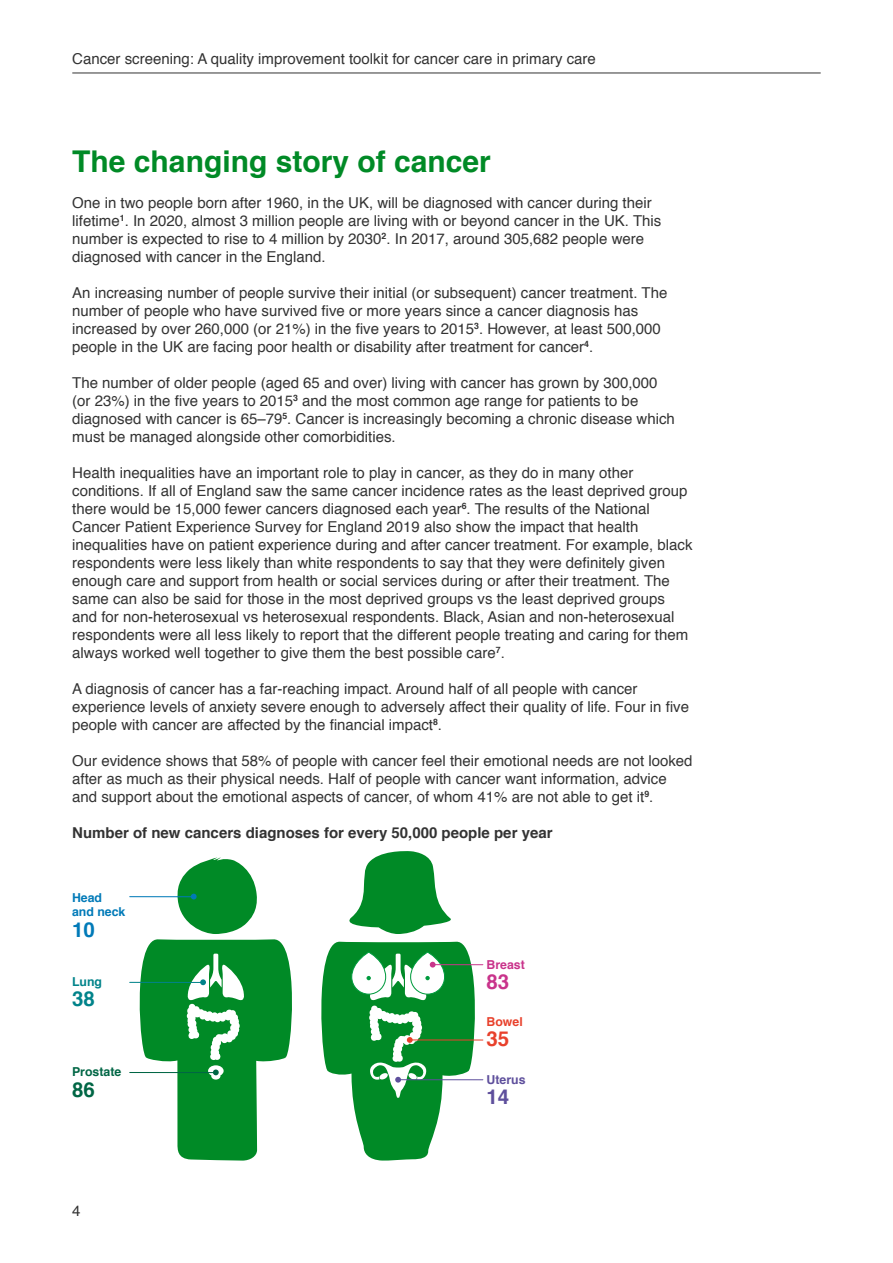
<style>
.page{position:relative;width:893px;height:1263px;background:#fff}
.page>*{position:absolute;margin:0;border:0;box-sizing:border-box;transform-origin:0 0}
.t1{font:700 30px "Helvetica";color:#008a26}
.t2{font:700 20.55px "Helvetica";color:#007ab8}
.t3{font:700 20.55px "Helvetica";color:#00838a}
.t4{font:700 20.55px "Helvetica";color:#006645}
.t5{font:700 20.55px "Helvetica";color:#c9338b}
.t6{font:700 20.55px "Helvetica";color:#e8412c}
.t7{font:700 20.55px "Helvetica";color:#5e4f9c}
.t8{font:15px/18px "Helvetica";color:#333}
.t9{font:700 15px "Helvetica";color:#333}
.t10{font:700 12.3px/14.4px "Helvetica";color:#007ab8}
.t11{font:700 12.3px "Helvetica";color:#006645}
.t12{font:700 12.3px "Helvetica";color:#c9338b}
.t13{font:700 12.3px "Helvetica";color:#5e4f9c}
.t14{font:700 12.3px "Helvetica";color:#e8412c}
.t15{font:700 12.3px "Helvetica";color:#00838a}
</style>
<div class="page">
<hr style="left:72px;top:73px;width:749px;height:1px;background:#333">
<svg style="left:349px;top:851px;width:102px;height:83px"></svg>
<svg style="left:321px;top:941px;width:163px;height:220px"></svg>
<hr style="left:130px;top:982px;width:73px;height:1px;background:#00838a">
<hr style="left:130px;top:1072px;width:85px;height:1px;background:#006645">
<hr style="left:130px;top:896px;width:63px;height:1px;background:#007ab8">
<svg style="left:131px;top:857px;width:161px;height:303px"></svg>
<p class="t8" style="left:72px;top:50px;width:525px">Cancer screening: A quality improvement toolkit for cancer care in primary care</p>
<h1 class="t1" style="left:72px;top:137px;width:420px">The changing story of cancer</h1>
<p class="t8" style="left:72px;top:194px;width:591px">One in two people born after 1960, in the UK, will be diagnosed with cancer during their lifetime<sup>1</sup>. In 2020, almost 3 million people are living with or beyond cancer in the UK. This number is expected to rise to 4 million by 2030<sup>2</sup>. In 2017, around 305,682 people were diagnosed with cancer in the England.</p>
<p class="t8" style="left:72px;top:284px;width:597px">An increasing number of people survive their initial (or subsequent) cancer treatment. The number of people who have survived five or more years since a cancer diagnosis has increased by over 260,000 (or 21%) in the five years to 2015<sup>3</sup>. However, at least 500,000 people in the UK are facing poor health or disability after treatment for cancer<sup>4</sup>.</p>
<p class="t8" style="left:72px;top:374px;width:604px">The number of older people (aged 65 and over) living with cancer has grown by 300,000 (or 23%) in the five years to 2015<sup>3</sup> and the most common age range for patients to be diagnosed with cancer is 65–79<sup>5</sup>. Cancer is increasingly becoming a chronic disease which must be managed alongside other comorbidities.</p>
<p class="t8" style="left:72px;top:464px;width:622px">Health inequalities have an important role to play in cancer, as they do in many other conditions. If all of England saw the same cancer incidence rates as the least deprived group there would be 15,000 fewer cancers diagnosed each year<sup>6</sup>. The results of the National Cancer Patient Experience Survey for England 2019 also show the impact that health inequalities have on patient experience during and after cancer treatment. For example, black respondents were less likely than white respondents to say that they were definitely given enough care and support from health or social services during or after their treatment. The same can also be said for those in the most deprived groups vs the least deprived groups and for non-heterosexual vs heterosexual respondents. Black, Asian and non-heterosexual respondents were all less likely to report that the different people treating and caring for them always worked well together to give them the best possible care<sup>7</sup>.</p>
<p class="t8" style="left:72px;top:680px;width:618px">A diagnosis of cancer has a far-reaching impact. Around half of all people with cancer experience levels of anxiety severe enough to adversely affect their quality of life. Four in five people with cancer are affected by the financial impact<sup>8</sup>.</p>
<p class="t8" style="left:72px;top:752px;width:622px">Our evidence shows that 58% of people with cancer feel their emotional needs are not looked after as much as their physical needs. Half of people with cancer want information, advice and support about the emotional aspects of cancer, of whom 41% are not able to get it<sup>9</sup>.</p>
<p class="t9" style="left:72px;top:820px;width:482px">Number of new cancers diagnoses for every 50,000 people per year</p>
<p class="t10" style="left:72px;top:891px;width:55px">Head and neck</p>
<h2 class="t2" style="left:72px;top:913px;width:24px">10</h2>
<p class="t15" style="left:72px;top:972px;width:32px">Lung</p>
<h2 class="t3" style="left:72px;top:982px;width:24px">38</h2>
<p class="t11" style="left:72px;top:1062px;width:51px">Prostate</p>
<h2 class="t4" style="left:72px;top:1073px;width:24px">86</h2>
<p class="t8" style="left:72px;top:1202px;width:10px">4</p>
<p class="t12" style="left:486px;top:955px;width:40px">Breast</p>
<h2 class="t5" style="left:486px;top:965px;width:24px">83</h2>
<p class="t14" style="left:486px;top:1012px;width:38px">Bowel</p>
<h2 class="t6" style="left:486px;top:1022px;width:24px">35</h2>
<p class="t13" style="left:486px;top:1069px;width:40px">Uterus</p>
<h2 class="t7" style="left:486px;top:1080px;width:24px">14</h2>
</div>
